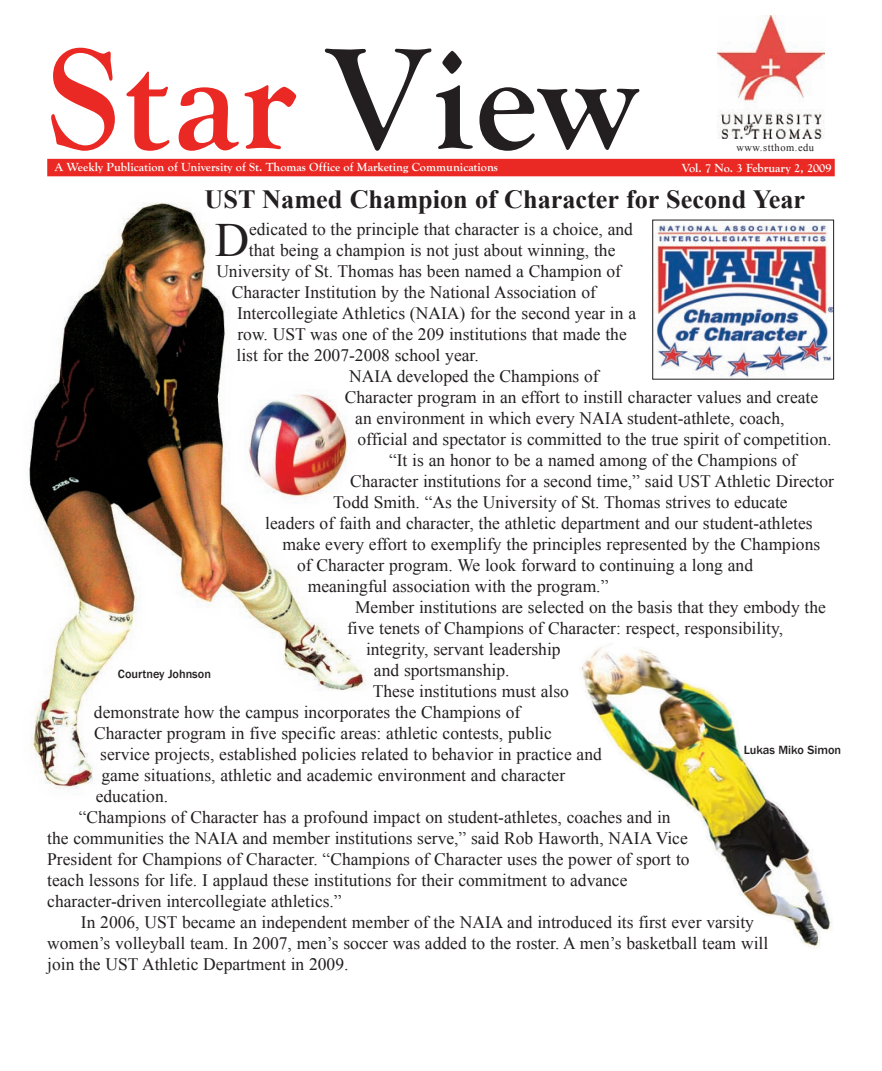
<style>
.page{position:relative;width:882px;height:1071px;background:#fff}
.page>*{position:absolute;margin:0;border:0;box-sizing:border-box;transform-origin:0 0}
.t1{font:700 148.75px "Goudy Old Style T";letter-spacing:.015em;color:#ea2924}
.t2{font:47.77px "Times New Roman";color:#231f20}
.t3{font:700 26.25px "Times New Roman";color:#231f20}
.t4{font:17.5px "Times New Roman";color:#231f20}
.t5{font:700 12.25px "Goudy Old Style T";color:#fff}
.t6{font:500 12.25px "Franklin Gothic";color:#231f20}
.t7{font:10.5px "Times New Roman";letter-spacing:.05em;color:#231f20}
.s1{color:#231f20}
</style>
<div class="page">
<div style="left:47px;top:159px;width:788px;height:17px;background:#ea2924"></div>
<img style="left:655px;top:222px;width:177px;height:155px">
<div style="left:652px;top:220px;width:182px;height:159px;border:1px solid #231f20"></div>
<img style="left:29px;top:202px;width:337px;height:590px">
<img style="left:581px;top:644px;width:251px;height:304px">
<img style="left:717px;top:16px;width:107px;height:123px">
<h1 class="t1" style="left:47px;top:16px;width:592px">Star <span class="s1">View</span></h1>
<p class="t5" style="left:55px;top:160px;width:445px">A Weekly Publication of University of St. Thomas Office of Marketing Communications</p>
<p class="t7" style="left:736px;top:142px;width:79px">www.stthom.edu</p>
<p class="t5" style="left:682px;top:161px;width:151px">Vol. 7 No. 3 February 2, 2009</p>
<h3 class="t3" style="left:204px;top:184px;width:602px">UST Named Champion of Character for Second Year</h3>
<h2 class="t2" style="left:215px;top:213px;width:36px">D</h2>
<p class="t4" style="left:249px;top:219px;width:385px">edicated to the principle that character is a choice, and</p>
<p class="t4" style="left:249px;top:240px;width:368px">that being a champion is not just about winning, the</p>
<p class="t4" style="left:216px;top:261px;width:406px">University of St. Thomas has been named a Champion of</p>
<p class="t4" style="left:232px;top:282px;width:366px">Character Institution by the National Association of</p>
<p class="t4" style="left:237px;top:303px;width:401px">Intercollegiate Athletics (NAIA) for the second year in a</p>
<p class="t4" style="left:237px;top:324px;width:391px">row. UST was one of the 209 institutions that made the</p>
<p class="t4" style="left:237px;top:345px;width:244px">list for the 2007-2008 school year.</p>
<p class="t4" style="left:349px;top:366px;width:251px">NAIA developed the Champions of</p>
<p class="t4" style="left:345px;top:387px;width:475px">Character program in an effort to instill character values and create</p>
<p class="t4" style="left:355px;top:408px;width:431px">an environment in which every NAIA student-athlete, coach,</p>
<p class="t4" style="left:358px;top:429px;width:476px">official and spectator is committed to the true spirit of competition.</p>
<p class="t4" style="left:389px;top:450px;width:409px">“It is an honor to be a named among of the Champions of</p>
<p class="t4" style="left:350px;top:471px;width:485px">Character institutions for a second time,” said UST Athletic Director</p>
<p class="t4" style="left:333px;top:492px;width:456px">Todd Smith. “As the University of St. Thomas strives to educate</p>
<p class="t4" style="left:265px;top:513px;width:549px">leaders of faith and character, the athletic department and our student-athletes</p>
<p class="t4" style="left:283px;top:534px;width:539px">make every effort to exemplify the principles represented by the Champions</p>
<p class="t4" style="left:297px;top:555px;width:458px">of Character program. We look forward to continuing a long and</p>
<p class="t4" style="left:308px;top:576px;width:302px">meaningful association with the program.”</p>
<p class="t4" style="left:355px;top:597px;width:472px">Member institutions are selected on the basis that they embody the</p>
<p class="t4" style="left:347px;top:618px;width:437px">five tenets of Champions of Character: respect, responsibility,</p>
<p class="t4" style="left:366px;top:639px;width:196px">integrity, servant leadership</p>
<p class="t4" style="left:374px;top:660px;width:137px">and sportsmanship.</p>
<p class="t4" style="left:373px;top:681px;width:198px">These institutions must also</p>
<p class="t4" style="left:94px;top:702px;width:428px">demonstrate how the campus incorporates the Champions of</p>
<p class="t4" style="left:94px;top:723px;width:459px">Character program in five specific areas: athletic contests, public</p>
<p class="t4" style="left:100px;top:744px;width:503px">service projects, established policies related to behavior in practice and</p>
<p class="t4" style="left:101px;top:765px;width:465px">game situations, athletic and academic environment and character</p>
<p class="t4" style="left:96px;top:786px;width:74px">education.</p>
<p class="t4" style="left:79px;top:807px;width:593px">“Champions of Character has a profound impact on student-athletes, coaches and in</p>
<p class="t4" style="left:47px;top:828px;width:642px">the communities the NAIA and member institutions serve,” said Rob Haworth, NAIA Vice</p>
<p class="t4" style="left:47px;top:849px;width:644px">President for Champions of Character. “Champions of Character uses the power of sport to</p>
<p class="t4" style="left:47px;top:870px;width:582px">teach lessons for life. I applaud these institutions for their commitment to advance</p>
<p class="t4" style="left:47px;top:891px;width:296px">character-driven intercollegiate athletics.”</p>
<p class="t4" style="left:81px;top:912px;width:675px">In 2006, UST became an independent member of the NAIA and introduced its first ever varsity</p>
<p class="t4" style="left:47px;top:933px;width:723px">women’s volleyball team. In 2007, men’s soccer was added to the roster. A men’s basketball team will</p>
<p class="t4" style="left:47px;top:954px;width:303px">join the UST Athletic Department in 2009.</p>
<p class="t6" style="left:118px;top:667px;width:95px">Courtney Johnson</p>
<p class="t6" style="left:744px;top:743px;width:99px">Lukas Miko Simon</p>
</div>
